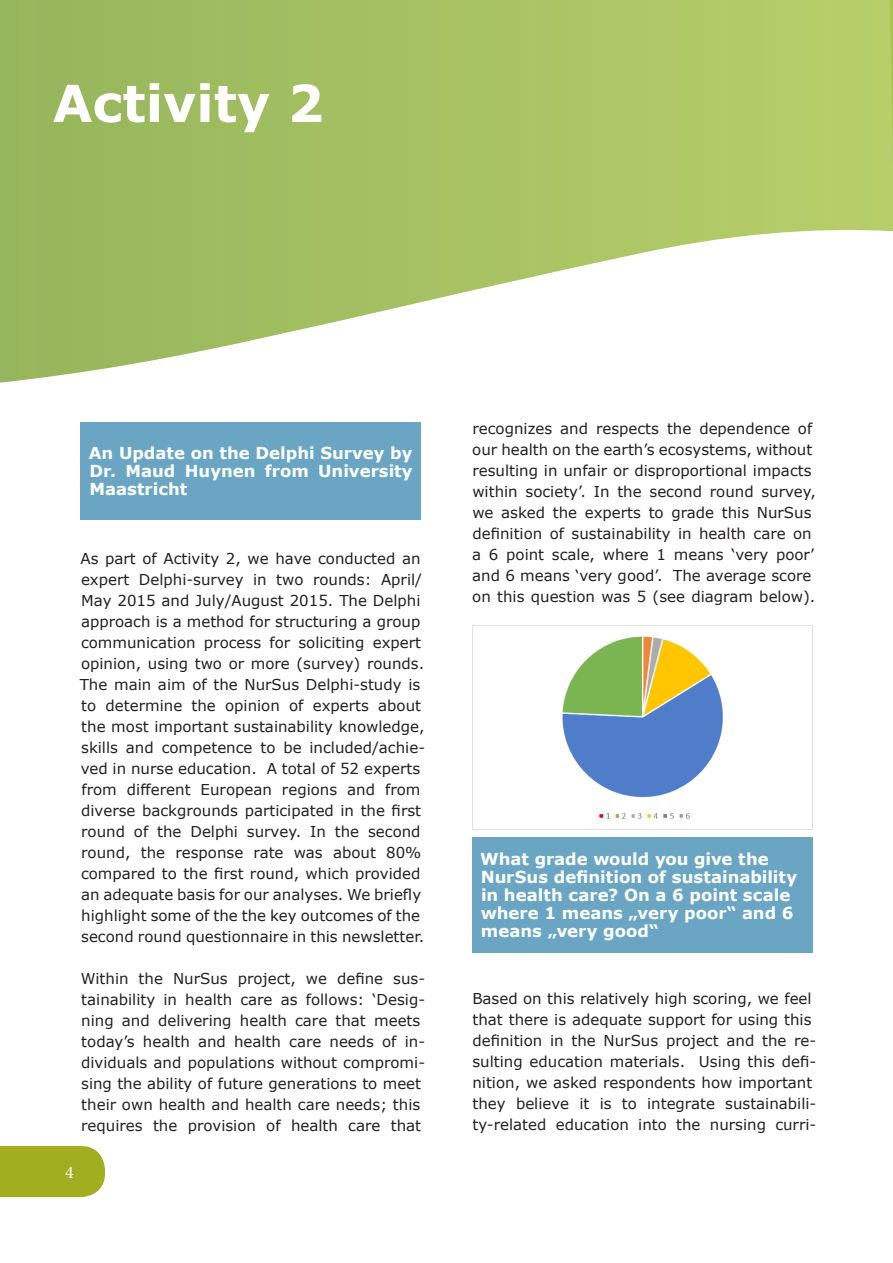
<style>
.page{position:relative;width:893px;height:1263px;background:#fff}
.page>*{position:absolute;margin:0;border:0;box-sizing:border-box;transform-origin:0 0}
.Überschrift1_in_weiß{font:700 51px "Verdana";color:#fff}
.t1{font:18px "Minion Pro";color:#fbfdfe}
.Bildunterschrift{font:700 16.5px/18px "Verdana";color:#fcfefe}
.t2{font:15px/21px "Verdana";color:#231f20}
</style>
<div class="page">
<div style="left:0;top:1146px;width:105px;height:51px;background:#a0ae20"></div>
<svg style="left:0;top:0;width:889px;height:383px"></svg>
<svg style="left:889px;top:0;width:4px;height:232px"></svg>
<div style="left:472px;top:837px;width:340px;height:115px;background:#6aa6c4"></div>
<div style="left:81px;top:422px;width:340px;height:97px;background:#6aa6c4"></div>
<img style="left:472px;top:625px;width:340px;height:204px">
<p class="Überschrift1_in_weiß" style="left:53px;top:67px;width:273px">Activity 2</p>
<p class="Bildunterschrift" style="left:89px;top:444px;width:325px;text-align:justify">An Update on the Delphi Survey by Dr. Maud Huynen from University Maastricht</p>
<p class="t2" style="left:80px;top:547px;width:347px">As part of Activity 2, we have conducted an expert Delphi-survey in two rounds: April/ May 2015 and July/August 2015. The Delphi approach is a method for structuring a group communication process for soliciting expert opinion, using two or more (survey) rounds.<br>The main aim of the NurSus Delphi-study is to determine the opinion of experts about the most important sustainability knowledge, skills and competence to be included/achie&shy;ved in nurse education. A total of 52 experts from different European regions and from diverse backgrounds participated in the first round of the Delphi survey. In the second round, the response rate was about 80% compared to the first round, which provided an adequate basis for our analyses. We briefly highlight some of the the key outcomes of the second round questionnaire in this newsletter.</p>
<p class="t2" style="left:81px;top:967px;width:346px">Within the NurSus project, we define sus&shy;tainability in health care as follows: ‘Desig&shy;ning and delivering health care that meets today’s health and health care needs of in&shy;dividuals and populations without compromi&shy;sing the ability of future generations to meet their own health and health care needs; this requires the provision of health care that</p>
<p class="t1" style="left:65px;top:1160px;width:10px">4</p>
<p class="t2" style="left:472px;top:418px;width:345px">recognizes and respects the dependence of our health on the earth’s ecosystems, without resulting in unfair or disproportional impacts within society’. In the second round survey, we asked the experts to grade this NurSus definition of sustainability in health care on a 6 point scale, where 1 means ‘very poor’ and 6 means ‘very good’. The average score on this question was 5 (see diagram below).</p>
<p class="Bildunterschrift" style="left:480px;top:850px;width:318px">What grade would you give the<br>NurSus definition of sustainability in health care? On a 6 point scale where 1 means „very poor“ and 6 means „very good“</p>
<p class="t2" style="left:472px;top:988px;width:345px">Based on this relatively high scoring, we feel that there is adequate support for using this definition in the NurSus project and the re&shy;sulting education materials. Using this defi&shy;nition, we asked respondents how important they believe it is to integrate sustainabili&shy;ty-related education into the nursing curri-</p>
</div>
